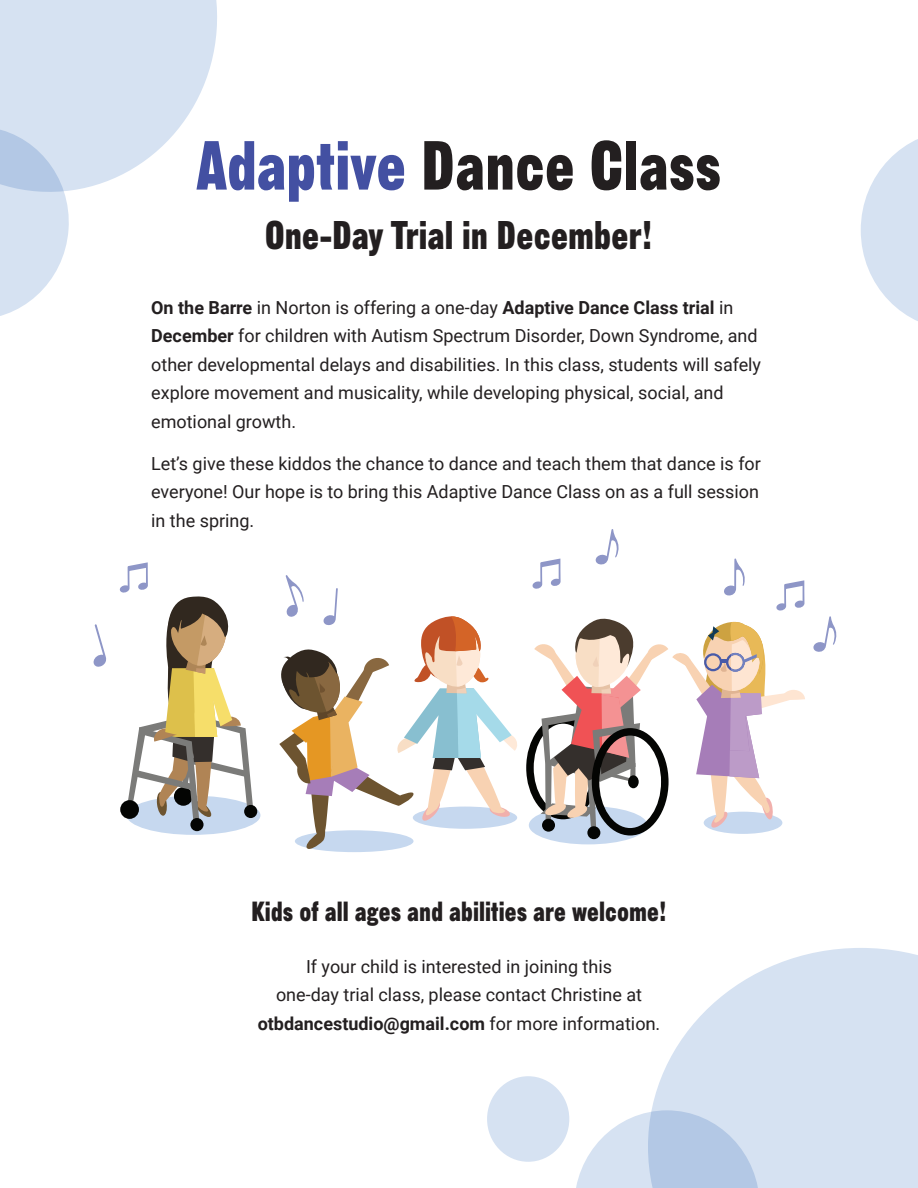
<style>
.page{position:relative;width:918px;height:1188px;background:#fff}
.page>*{position:absolute;margin:0;border:0;box-sizing:border-box;transform-origin:0 0}
.t1{font:67.5px "Gothic Thirteen Std";color:#231f20}
.t2{font:39px "Gothic Thirteen Std";color:#231f20}
.t3{font:27px "Gothic Thirteen Std";color:#231f20}
.t4{font:18px/28.5px "Roboto";color:#231f20}
.s1{color:#4350a2}
.s2{font-weight:700}
</style>
<div class="page">
<div style="left:127px;top:796px;width:133px;height:39px;background:#c6d8ef;border-radius:50%"></div>
<div style="left:529px;top:806px;width:118px;height:38px;background:#c6d8ef;border-radius:50%"></div>
<svg style="left:813px;top:616px;width:24px;height:36px"></svg>
<svg style="left:93px;top:624px;width:14px;height:43px"></svg>
<svg style="left:279px;top:575px;width:238px;height:277px"></svg>
<svg style="left:526px;top:529px;width:279px;height:307px"></svg>
<div style="left:587px;top:826px;width:13px;height:13px;background:#040503;border-radius:50%"></div>
<div style="left:628px;top:775px;width:11px;height:13px;background:#040503;border-radius:50%"></div>
<svg style="left:244px;top:805px;width:13px;height:13px"></svg>
<svg style="left:119px;top:562px;width:135px;height:264px"></svg>
<div style="left:120px;top:800px;width:19px;height:19px;background:#040503;border-radius:50%"></div>
<div style="left:190px;top:818px;width:14px;height:13px;background:#040503;border-radius:50%"></div>
<svg style="left:0;top:198px;width:69px;height:118px"></svg>
<svg style="left:576px;top:1112px;width:72px;height:76px"></svg>
<div style="left:487px;top:1076px;width:82px;height:86px;background:#d6e2f2;border-radius:50%"></div>
<svg style="left:861px;top:139px;width:57px;height:182px"></svg>
<svg style="left:0;top:0;width:217px;height:198px;fill:#d6e2f2"></svg>
<svg style="left:648px;top:948px;width:270px;height:240px;background:#d8e3f2"></svg>
<p class="t1" style="left:197px;top:124px;width:526px"><span class="s1">Adaptive</span> Dance Class</p>
<p class="t2" style="left:265px;top:211px;width:389px">One-Day Trial in December!</p>
<p class="t4" style="left:151px;top:292px;width:611px"><span class="s2">On the Barre</span> in Norton is offering a one-day <span class="s2">Adaptive Dance Class trial</span> in <span class="s2">December</span> for children with Autism Spectrum Disorder, Down Syndrome, and other developmental delays and disabilities. In this class, students will safely explore movement and musicality, while developing physical, social, and emotional growth.</p>
<p class="t4" style="left:151px;top:448px;width:611px;text-align:justify">Let’s give these kiddos the chance to dance and teach them that dance is for everyone! Our hope is to bring this Adaptive Dance Class on as a full session in the spring.</p>
<p class="t3" style="left:251px;top:895px;width:417px">Kids of all ages and abilities are welcome!</p>
<p class="t4" style="left:258px;top:952px;width:404px;text-align:center">If your child is interested in joining this<br>one-day trial class, please contact Christine at <span class="s2">otbdancestudio@gmail.com</span> for more information.</p>
</div>
